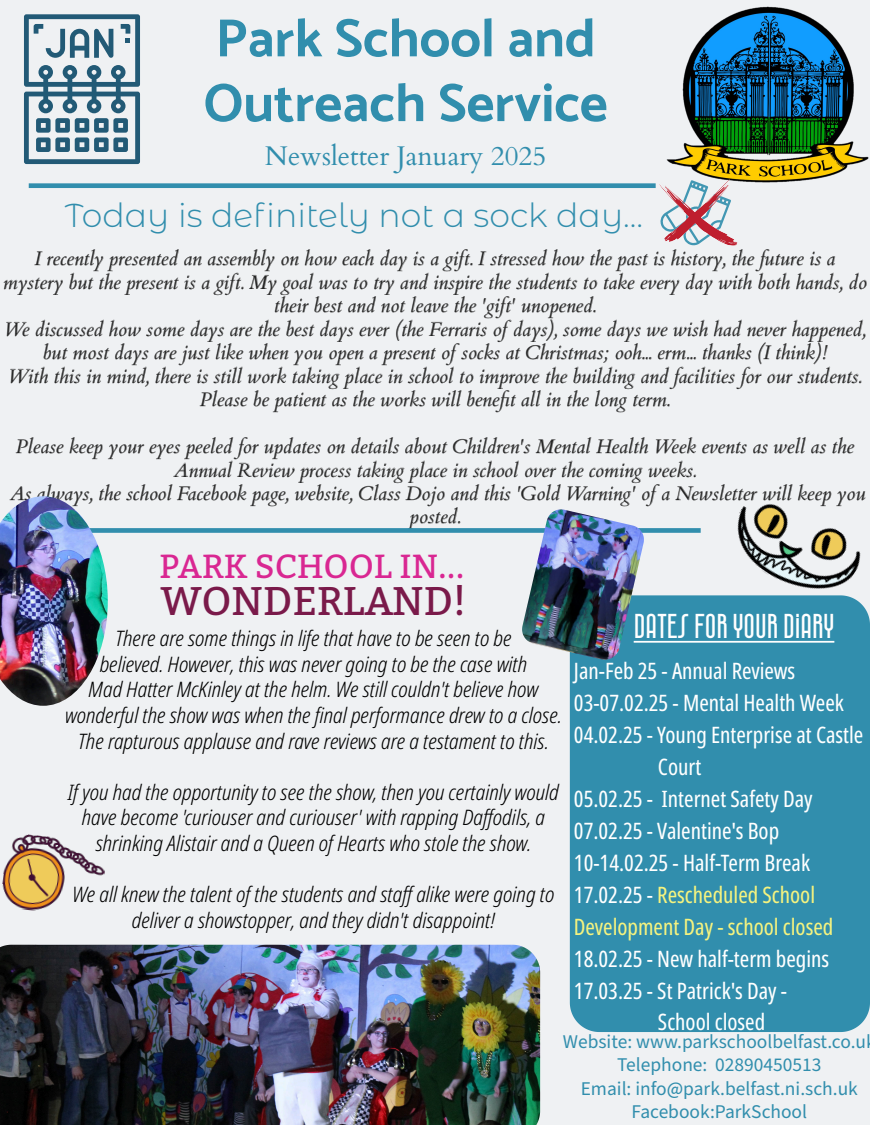
<style>
.page{position:relative;width:870px;height:1125px;background:#fff}
.page>*{position:absolute;margin:0;border:0;box-sizing:border-box;transform-origin:0 0}
.t1{font:700 54px/64.8px "Catamaran";color:#318ead}
.t2{font:40px "Bitter";color:#7a1a4a}
.t3{font:700 35.5px "Westgate";color:#fff}
.t4{font:33.5px "Bitter";color:#d92792}
.t5{font:300 33.12px "Montserrat Alternates";color:#318ead}
.t6{font:27px "Cardo";color:#318ead}
.t7{font:extra-condensed 22.75px "Noto Sans";color:#fff}
.t8{font:extra-condensed 22.75px "Noto Sans";color:#f5f37f}
.t9{font:italic 300 condensed 21.38px/25.6px "Noto Sans";color:#000;text-align:center}
.t10{font:italic 19.62px/23.5px "Cardo";color:#222;text-align:center}
.t11{font:19.38px/23.2px "Source Sans Pro";color:#318ead;text-align:center}
.s1{color:#fff}
</style>
<div class="page">
<div style="left:0;top:0;width:869px;height:1125px;background:#eff1f3"></div>
<svg style="left:569px;top:595px;width:300px;height:437px;background:#3f95b2"></svg>
<hr style="left:633px;top:641px;width:200px;height:2px;background:#fff">
<div style="left:29px;top:183px;width:626px;height:5px;background:#318ead"></div>
<img style="left:682px;top:6px;width:187px;height:177px">
<svg style="left:4px;top:249px;width:862px;height:281px"></svg>
<img style="left:2px;top:834px;width:103px;height:77px">
<div style="left:34px;top:528px;width:666px;height:5px;background:#318ead"></div>
<svg style="left:24px;top:14px;width:116px;height:150px"></svg>
<img style="left:719px;top:479px;width:150px;height:136px">
<img style="left:522px;top:509px;width:121px;height:151px">
<img style="left:0;top:945px;width:540px;height:180px">
<img style="left:618px;top:134px;width:158px;height:158px">
<img style="left:0;top:496px;width:108px;height:210px">
<h1 class="t1" style="left:203px;top:5px;width:405px">Park School and<br>Outreach Service</h1>
<h3 class="t6" style="left:265px;top:134px;width:282px">Newsletter January 2025</h3>
<h3 class="t5" style="left:65px;top:193px;width:579px">Today is definitely not a sock day...</h3>
<p class="t10" style="left:3px;top:247px;width:864px">I recently presented an assembly on how each day is a gift. I stressed how the past is history, the future is a mystery but the present is a gift. My goal was to try and inspire the students to take every day with both hands, do their best and not leave the 'gift' unopened.<br>We discussed how some days are the best days ever (the Ferraris of days), some days we wish had never happened, but most days are just like when you open a present of socks at Christmas; ooh... erm... thanks (I think)!<br>With this in mind, there is still work taking place in school to improve the building and facilities for our students.<br>Please be patient as the works will benefit all in the long term.</p>
<p class="t10" style="left:10px;top:435px;width:856px">Please keep your eyes peeled for updates on details about Children's Mental Health Week events as well as the Annual Review process taking place in school over the coming weeks.<br>As always, the school Facebook page, website, Class Dojo and this 'Gold Warning' of a Newsletter will keep you posted.</p>
<h3 class="t4" style="left:159px;top:545px;width:306px">PARK SCHOOL IN...</h3>
<h2 class="t2" style="left:160px;top:576px;width:307px">WONDERLAND!</h2>
<p class="t9" style="left:65px;top:626px;width:498px">There are some things in life that have to be seen to be<br>believed. However, this was never going to be the case with<br>Mad Hatter McKinley at the helm. We still couldn't believe how wonderful the show was when the final performance drew to a close.<br>The rapturous applause and rave reviews are a testament to this.</p>
<p class="t9" style="left:68px;top:780px;width:492px">If you had the opportunity to see the show, then you certainly would have become 'curiouser and curiouser' with rapping Daffodils, a shrinking Alistair and a Queen of Hearts who stole the show.</p>
<p class="t9" style="left:72px;top:882px;width:483px">We all knew the talent of the students and staffalike were going to deliver a showstopper, and they didn't disappoint!</p>
<h3 class="t3" style="left:633px;top:609px;width:202px">DATES FOR YOUR DIARY</h3>
<p class="t7" style="left:573px;top:655px;width:223px">Jan-Feb 25 - Annual Reviews</p>
<p class="t7" style="left:573px;top:687px;width:271px">03-07.02.25 - Mental Health Week</p>
<p class="t7" style="left:573px;top:719px;width:291px">04.02.25 - Young Enterprise at Castle</p>
<p class="t7" style="left:657px;top:751px;width:45px">Court</p>
<p class="t7" style="left:573px;top:783px;width:240px">05.02.25 - Internet Safety Day</p>
<p class="t7" style="left:573px;top:815px;width:207px">07.02.25 - Valentine's Bop</p>
<p class="t7" style="left:573px;top:847px;width:237px">10-14.02.25 - Half-Term Break</p>
<p class="t8" style="left:573px;top:879px;width:243px"><span class="s1">17.02.25 -</span> Rescheduled School</p>
<p class="t8" style="left:573px;top:910px;width:261px">Development Day - school closed</p>
<p class="t7" style="left:573px;top:942px;width:257px">18.02.25 - New half-term begins</p>
<p class="t7" style="left:573px;top:974px;width:214px">17.03.25 - St Patrick's Day -</p>
<p class="t7" style="left:657px;top:1006px;width:109px">School closed</p>
<p class="t11" style="left:562px;top:1031px;width:305px">Website: www.parkschoolbelfast.co.u<br>Telephone: 02890450513<br>Email: info@park.belfast.ni.sch.uk<br>Facebook:ParkSchool</p>
</div>
